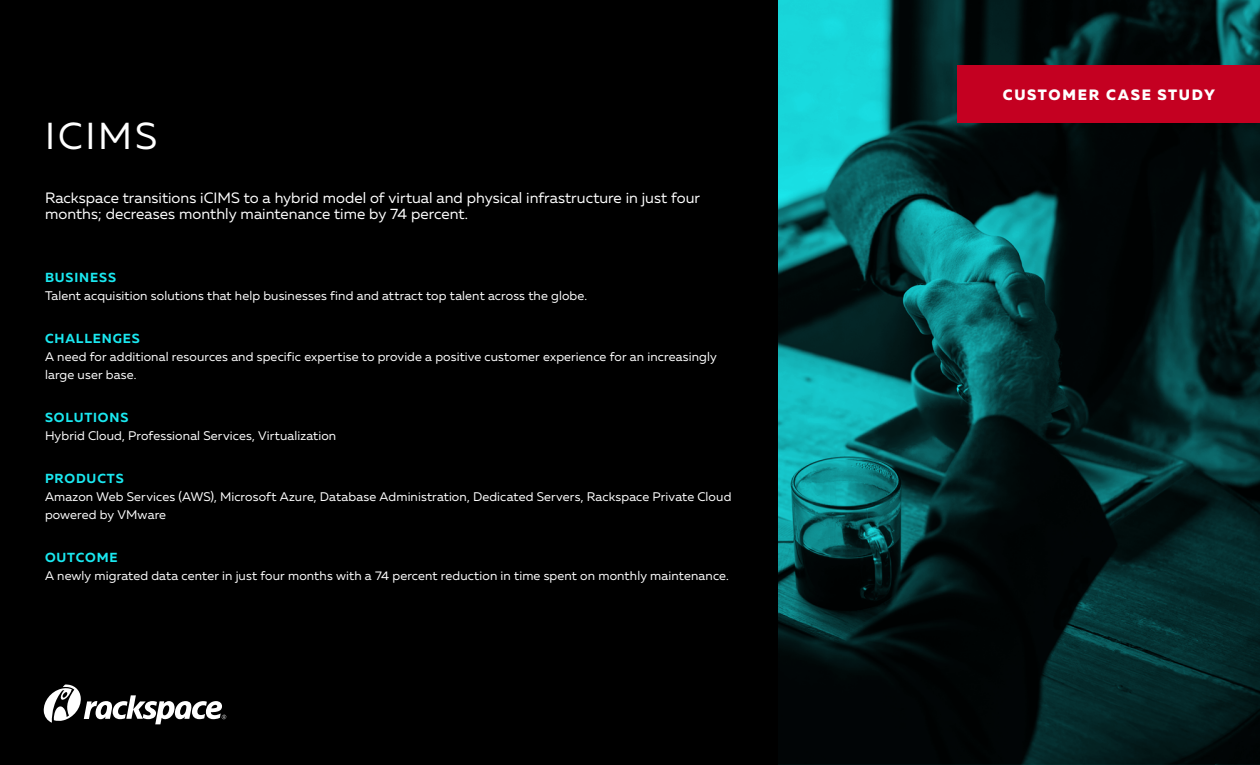
<style>
.page{position:relative;width:1260px;height:765px;background:#000}
.page>*{position:absolute;margin:0;border:0;box-sizing:border-box;transform-origin:0 0}
.t1{font:37.5px "Muller";letter-spacing:.075em;color:#fff}
.t2{font:15px/16.2px "Muller";color:#fff}
.t3{font:800 15px "Muller";letter-spacing:.115em;color:#fff}
.t4{font:700 13.12px "Muller";letter-spacing:.065em;color:#1ae8f0}
.t5{font:12.5px/18.1px "Muller";letter-spacing:.01em;color:#fff}
</style>
<div class="page">
<img style="left:779px;top:0;width:481px;height:765px">
<div style="left:958px;top:65px;width:302px;height:57px;background:#c40021"></div>
<svg style="left:43px;top:684px;width:183px;height:40px"></svg>
<h1 class="t1" style="left:45px;top:113px;width:114px">ICIMS</h1>
<p class="t2" style="left:45px;top:189px;width:657px">Rackspace transitions iCIMS to a hybrid model of virtual and physical infrastructure in just four months; decreases monthly maintenance time by 74 percent.</p>
<p class="t4" style="left:45px;top:269px;width:72px">BUSINESS</p>
<p class="t5" style="left:45px;top:287px;width:544px">Talent acquisition solutions that help businesses find and attract top talent across the globe.</p>
<p class="t4" style="left:45px;top:330px;width:96px">CHALLENGES</p>
<p class="t5" style="left:45px;top:347px;width:673px">A need for additional resources and specific expertise to provide a positive customer experience for an increasingly large user base.</p>
<p class="t4" style="left:45px;top:409px;width:85px">SOLUTIONS</p>
<p class="t5" style="left:45px;top:427px;width:293px">Hybrid Cloud, Professional Services, Virtualization</p>
<p class="t4" style="left:45px;top:470px;width:80px">PRODUCTS</p>
<p class="t5" style="left:45px;top:487px;width:688px">Amazon Web Services (AWS), Microsoft Azure, Database Administration, Dedicated Servers, Rackspace Private Cloud powered by VMware</p>
<p class="t4" style="left:45px;top:549px;width:74px">OUTCOME</p>
<p class="t5" style="left:45px;top:566px;width:685px">A newly migrated data center in just four months with a 74 percent reduction in time spent on monthly maintenance.</p>
<p class="t3" style="left:1003px;top:85px;width:214px">CUSTOMER CASE STUDY</p>
</div>
